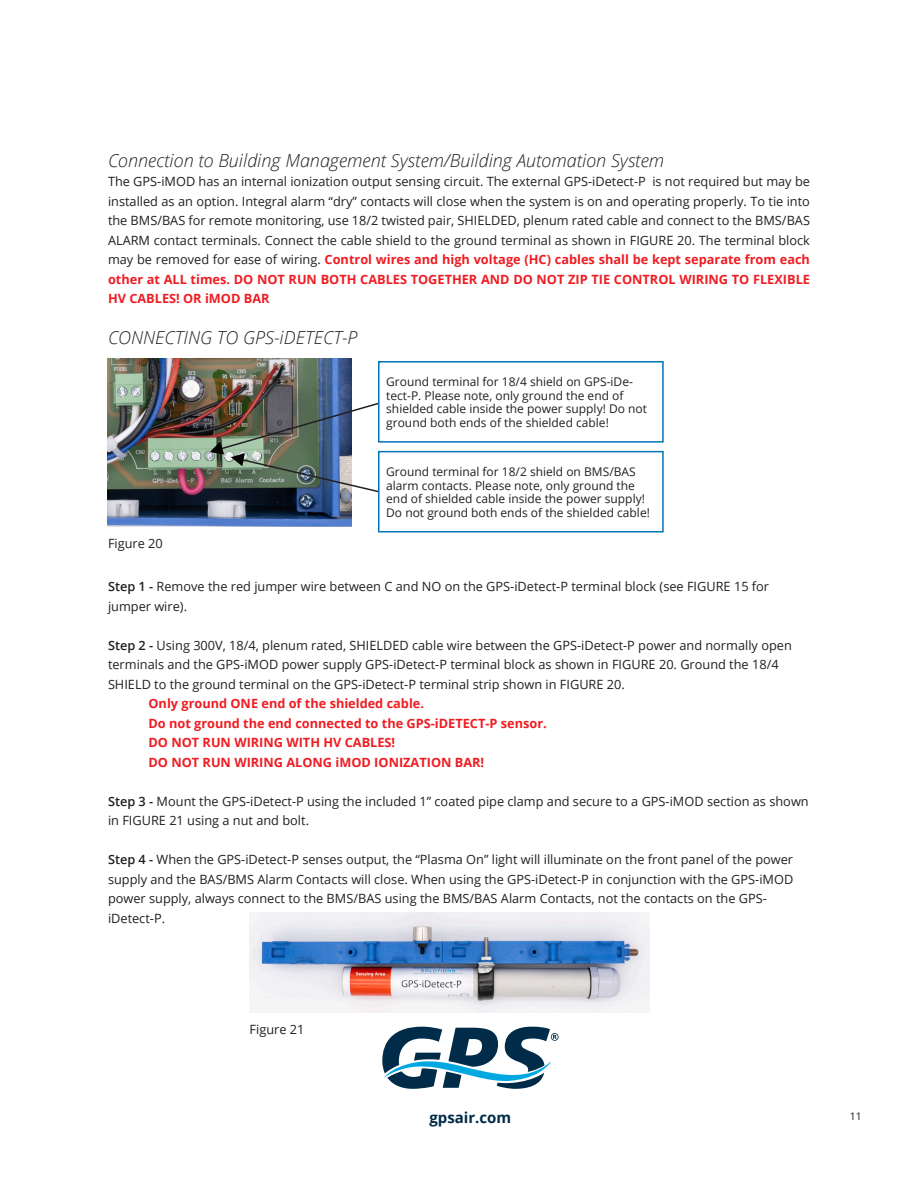
<style>
.page{position:relative;width:918px;height:1188px;background:#fff}
.page>*{position:absolute;margin:0;border:0;box-sizing:border-box;transform-origin:0 0}
.Subheader{font:italic 300 18px "Open Sans";color:#231f20}
.t1{font:700 15px "Open Sans";color:#002b49}
.GPS_Manual_Bodycopy{font:12.75px/19.5px "Open Sans";color:#231f20}
.GPS_Manual_Bodycopy-2{font:700 12.75px/19.5px "Open Sans";color:#ee1d23}
.t2{font:12px/13.5px "Open Sans";color:#231f20}
.t3{font:10.5px "Open Sans";color:#231f20}
.s1{font-weight:700;color:#ee1d23}
.s2{font-weight:600}
</style>
<div class="page">
<svg style="left:382px;top:1027px;width:176px;height:61px"></svg>
<img style="left:108px;top:358px;width:243px;height:168px">
<img style="left:210px;top:396px;width:189px;height:100px">
<div style="left:379px;top:452px;width:284px;height:80px;background:#fff"></div>
<div style="left:378px;top:451px;width:286px;height:81px;border:2px solid #0174bc"></div>
<div style="left:379px;top:362px;width:284px;height:80px;background:#fff"></div>
<div style="left:378px;top:361px;width:286px;height:82px;border:2px solid #0174bc"></div>
<img style="left:250px;top:912px;width:400px;height:100px">
<p class="Subheader" style="left:108px;top:148px;width:558px">Connection to Building Management System/Building Automation System</p>
<p class="GPS_Manual_Bodycopy" style="left:108px;top:172px;width:704px;text-align:justify">The GPS-iMOD has an internal ionization output sensing circuit. The external GPS-iDetect-P is not required but may be installed as an option. Integral alarm “dry” contacts will close when the system is on and operating properly. To tie into the BMS/BAS for remote monitoring, use 18/2 twisted pair, SHIELDED, plenum rated cable and connect to the BMS/BAS ALARM contact terminals. Connect the cable shield to the ground terminal as shown in FIGURE 20. The terminal block may be removed for ease of wiring. <span class="s1">Control wires and high voltage (HC) cables shall be kept separate from each other at ALL times. DO NOT RUN BOTH CABLES TOGETHER AND DO NOT ZIP TIE CONTROL WIRING TO FLEXIBLE HV CABLES! OR iMOD BAR</span></p>
<p class="Subheader" style="left:108px;top:325px;width:251px">CONNECTING TO GPS-iDETECT-P</p>
<p class="t2" style="left:386px;top:375px;width:262px">Ground terminal for 18/4 shield on GPS-iDe&shy;tect-P. Please note, only ground the end of shielded cable inside the power supply! Do not ground both ends of the shielded cable!</p>
<p class="GPS_Manual_Bodycopy" style="left:108px;top:533px;width:56px">Figure 20</p>
<p class="t2" style="left:386px;top:465px;width:265px">Ground terminal for 18/2 shield on BMS/BAS alarm contacts. Please note, only ground the end of shielded cable inside the power supply!<br>Do not ground both ends of the shielded cable!</p>
<p class="GPS_Manual_Bodycopy" style="left:108px;top:577px;width:663px"><span class="s2">Step 1 -</span> Remove the red jumper wire between C and NO on the GPS-iDetect-P terminal block (see FIGURE 15 for jumper wire).</p>
<p class="GPS_Manual_Bodycopy" style="left:108px;top:635px;width:685px"><span class="s2">Step 2 -</span> Using 300V, 18/4, plenum rated, SHIELDED cable wire between the GPS-iDetect-P power and normally open terminals and the GPS-iMOD power supply GPS-iDetect-P terminal block as shown in FIGURE 20. Ground the 18/4<br>SHIELD to the ground terminal on the GPS-iDetect-P terminal strip shown in FIGURE 20.</p>
<p class="GPS_Manual_Bodycopy-2" style="left:148px;top:694px;width:400px">Only ground ONE end of the shielded cable.<br>Do not ground the end connected to the GPS-iDETECT-P sensor.<br>DO NOT RUN WIRING WITH HV CABLES!<br>DO NOT RUN WIRING ALONG iMOD IONIZATION BAR!</p>
<p class="GPS_Manual_Bodycopy" style="left:108px;top:791px;width:702px"><span class="s2">Step 3 -</span> Mount the GPS-iDetect-P using the included 1” coated pipe clamp and secure to a GPS-iMOD section as shown in FIGURE 21 using a nut and bolt.</p>
<p class="GPS_Manual_Bodycopy" style="left:108px;top:850px;width:687px"><span class="s2">Step 4 -</span> When the GPS-iDetect-P senses output, the “Plasma On” light will illuminate on the front panel of the power supply and the BAS/BMS Alarm Contacts will close. When using the GPS-iDetect-P in conjunction with the GPS-iMOD power supply, always connect to the BMS/BAS using the BMS/BAS Alarm Contacts, not the contacts on the GPS&shy;iDetect-P.</p>
<p class="GPS_Manual_Bodycopy" style="left:250px;top:1019px;width:56px">Figure 21</p>
<p class="t1" style="left:429px;top:1107px;width:83px">gpsair.com</p>
<p class="t3" style="left:850px;top:1109px;width:14px">11</p>
</div>
